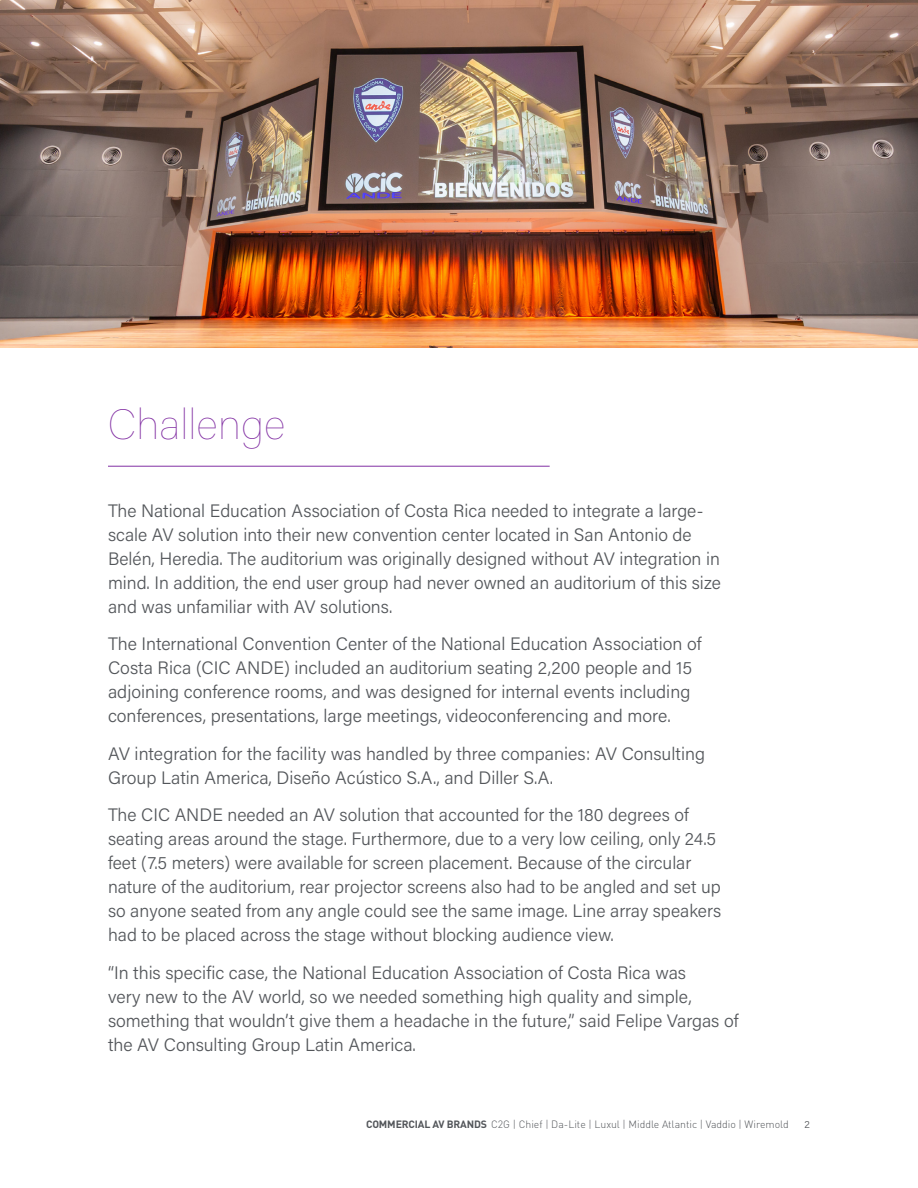
<style>
.page{position:relative;width:918px;height:1188px;background:#fff}
.page>*{position:absolute;margin:0;border:0;box-sizing:border-box;transform-origin:0 0}
.H1-Rule{font:100 42px "Acumin Pro";color:#8230a3}
.Body{font:300 18px/24px "Acumin Pro";color:#53565a}
.t1{font:300 10.5px "DIN Pro";color:#53565a}
.t2{font:300 10.5px "Acumin Pro";color:#53565a}
.s1{font-weight:700}
</style>
<div class="page">
<hr style="left:108px;top:466px;width:442px;height:1px;background:#8230a3">
<img style="left:0;top:0;width:918px;height:348px">
<p class="H1-Rule" style="left:108px;top:396px;width:179px">Challenge</p>
<p class="Body" style="left:108px;top:498px;width:614px">The National Education Association of Costa Rica needed to integrate a large&shy;scale AV solution into their new convention center located in San Antonio de Belén, Heredia. The auditorium was originally designed without AV integration in mind. In addition, the end user group had never owned an auditorium of this size and was unfamiliar with AV solutions.</p>
<p class="Body" style="left:108px;top:631px;width:595px">The International Convention Center of the National Education Association of Costa Rica (CIC ANDE) included an auditorium seating 2,200 people and 15 adjoining conference rooms, and was designed for internal events including conferences, presentations, large meetings, videoconferencing and more.</p>
<p class="Body" style="left:108px;top:741px;width:599px">AV integration for the facility was handled by three companies: AV Consulting<br>Group Latin America, Diseño Acústico S.A., and Diller S.A.</p>
<p class="Body" style="left:108px;top:802px;width:615px">The CIC ANDE needed an AV solution that accounted for the 180 degrees of seating areas around the stage. Furthermore, due to a very low ceiling, only 24.5 feet (7.5 meters) were available for screen placement. Because of the circular nature of the auditorium, rear projector screens also had to be angled and set up so anyone seated from any angle could see the same image. Line array speakers had to be placed across the stage without blocking audience view.</p>
<p class="Body" style="left:108px;top:960px;width:632px">“In this specific case, the National Education Association of Costa Rica was<br>very new to the AV world, so we needed something high quality and simple, something that wouldn’t give them a headache in the future,” said Felipe Vargas of the AV Consulting Group Latin America.</p>
<p class="t1" style="left:366px;top:1116px;width:424px"><span class="s1">COMMERCIAL AV BRANDS</span> C2G | Chief | Da-Lite | Luxul | Middle Atlantic | Vaddio | Wiremold</p>
<p class="t2" style="left:805px;top:1117px;width:7px">2</p>
</div>
